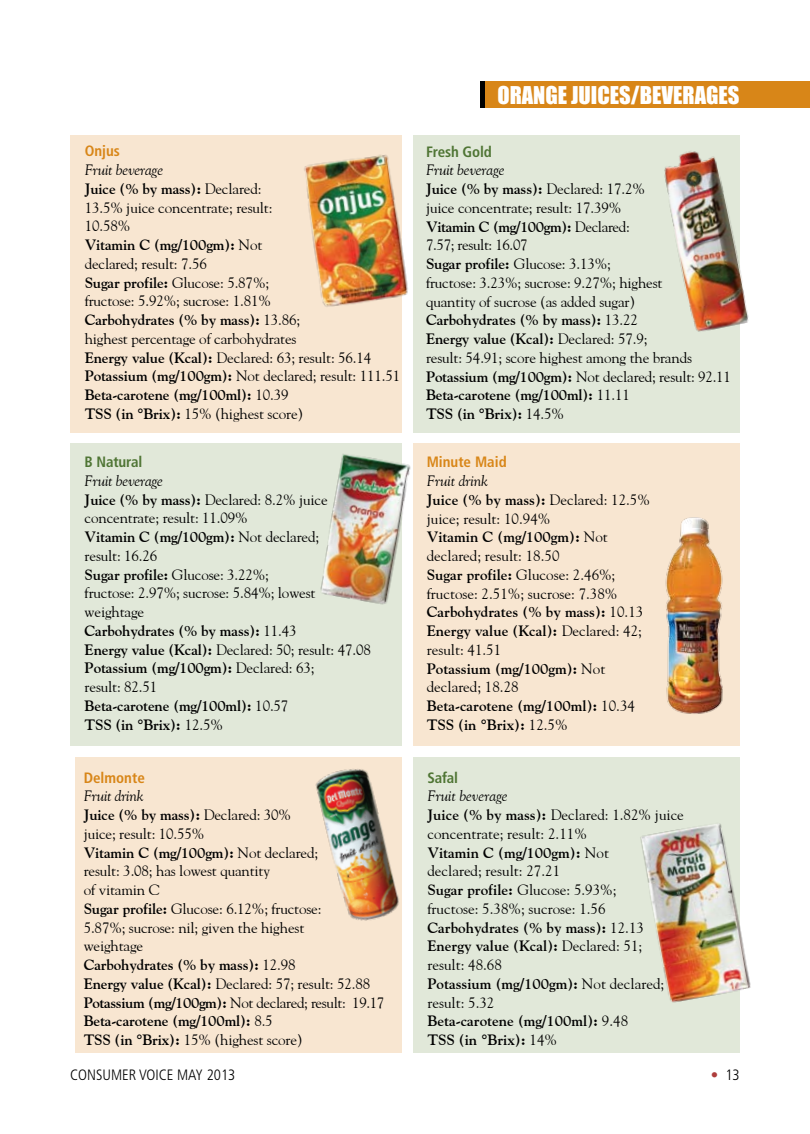
<style>
.page{position:relative;width:810px;height:1134px;background:#fff}
.page>*{position:absolute;margin:0;border:0;box-sizing:border-box;transform-origin:0 0}
.t1{font:22.5px "Impact";color:#fff}
.t2{font:15px/18.8px "Gaudiya";letter-spacing:-.01em;color:#000}
.t3{font:300 condensed 15px "Frutiger";color:#000}
.t4{font:700 condensed 15px "Frutiger";color:#d88618}
.t5{font:700 condensed 15px "Frutiger";letter-spacing:-.01em;color:#4f7534}
.s1{font-style:italic}
.s2{font-weight:700}
.s3{color:#ae3d3c}
</style>
<div class="page">
<div style="left:413px;top:757px;width:327px;height:296px;background:#e1e8d9"></div>
<div style="left:75px;top:757px;width:327px;height:296px;background:#f8e6d1"></div>
<div style="left:413px;top:135px;width:327px;height:297px;background:#e1e8d9"></div>
<img style="left:664px;top:151px;width:85px;height:181px">
<div style="left:70px;top:135px;width:332px;height:297px;background:#f8e6d1"></div>
<img style="left:304px;top:155px;width:104px;height:152px">
<div style="left:413px;top:443px;width:327px;height:303px;background:#f8e6d1"></div>
<img style="left:665px;top:517px;width:58px;height:197px">
<img style="left:315px;top:769px;width:84px;height:152px">
<img style="left:640px;top:823px;width:111px;height:180px">
<div style="left:70px;top:443px;width:332px;height:303px;background:#e1e8d9"></div>
<img style="left:320px;top:454px;width:91px;height:151px">
<svg style="left:480px;top:81px;width:6px;height:26px"></svg>
<div style="left:486px;top:81px;width:324px;height:26px;background:#d88618"></div>
<p class="t4" style="left:85px;top:142px;width:37px">Onjus</p>
<p class="t2" style="left:85px;top:160px;width:317px"><span class="s1">Fruit beverage<br></span><span class="s2">Juice (% by mass):</span> Declared:<br>13.5% juice concentrate; result:<br>10.58%<br><span class="s2">Vitamin C (mg/100gm):</span> Not<br>declared; result: 7.56<br><span class="s2">Sugar profile:</span> Glucose: 5.87%;<br>fructose: 5.92%; sucrose: 1.81%<br><span class="s2">Carbohydrates (% by mass):</span> 13.86;<br>highest percentage of carbohydrates<br><span class="s2">Energy value (Kcal):</span> Declared: 63; result: 56.14<br><span class="s2">Potassium (mg/100gm):</span> Not declared; result: 111.51<br><span class="s2">Beta-carotene (mg/100ml):</span> 10.39<br><span class="s2">TSS (in °Brix):</span> 15% (highest score)</p>
<p class="t5" style="left:85px;top:453px;width:59px">B Natural</p>
<p class="t2" style="left:85px;top:471px;width:288px"><span class="s1">Fruit beverage<br></span><span class="s2">Juice (% by mass):</span> Declared: 8.2% juice concentrate; result: 11.09%<br><span class="s2">Vitamin C (mg/100gm):</span> Not declared;<br>result: 16.26<br><span class="s2">Sugar profile:</span> Glucose: 3.22%;<br>fructose: 2.97%; sucrose: 5.84%; lowest weightage<br><span class="s2">Carbohydrates (% by mass):</span> 11.43<br><span class="s2">Energy value (Kcal):</span> Declared: 50; result: 47.08<br><span class="s2">Potassium (mg/100gm):</span> Declared: 63;<br>result: 82.51<br><span class="s2">Beta-carotene (mg/100ml):</span> 10.57<br><span class="s2">TSS (in °Brix):</span> 12.5%</p>
<p class="t4" style="left:84px;top:769px;width:63px">Delmonte</p>
<p class="t2" style="left:84px;top:786px;width:302px"><span class="s1">Fruit drink<br></span><span class="s2">Juice (% by mass):</span> Declared: 30%<br>juice; result: 10.55%<br><span class="s2">Vitamin C (mg/100gm):</span> Not declared;<br>result: 3.08; has lowest quantity<br>of vitamin C<br><span class="s2">Sugar profile:</span> Glucose: 6.12%; fructose:<br>5.87%; sucrose: nil; given the highest<br>weightage<br><span class="s2">Carbohydrates (% by mass):</span> 12.98<br><span class="s2">Energy value (Kcal):</span> Declared: 57; result: 52.88<br><span class="s2">Potassium (mg/100gm):</span> Not declared; result: 19.17<br><span class="s2">Beta-carotene (mg/100ml):</span> 8.5<br><span class="s2">TSS (in °Brix):</span> 15% (highest score)</p>
<h1 class="t1" style="left:497px;top:77px;width:244px">ORANGE JUICES/BEVERAGES</h1>
<p class="t5" style="left:426px;top:142px;width:67px">Fresh Gold</p>
<p class="t2" style="left:426px;top:160px;width:307px"><span class="s1">Fruit beverage<br></span><span class="s2">Juice (% by mass):</span> Declared: 17.2%<br>juice concentrate; result: 17.39%<br><span class="s2">Vitamin C (mg/100gm):</span> Declared:<br>7.57; result: 16.07<br><span class="s2">Sugar profile:</span> Glucose: 3.13%;<br>fructose: 3.23%; sucrose: 9.27%; highest<br>quantity of sucrose (as added sugar)<br><span class="s2">Carbohydrates (% by mass):</span> 13.22<br><span class="s2">Energy value (Kcal):</span> Declared: 57.9;<br>result: 54.91; score highest among the brands <span class="s2">Potassium (mg/100gm):</span> Not declared; result: 92.11<br><span class="s2">Beta-carotene (mg/100ml):</span> 11.11<br><span class="s2">TSS (in °Brix):</span> 14.5%</p>
<p class="t4" style="left:427px;top:453px;width:82px">Minute Maid</p>
<p class="t2" style="left:427px;top:471px;width:225px"><span class="s1">Fruit drink<br></span><span class="s2">Juice (% by mass):</span> Declared: 12.5% juice; result: 10.94%<br><span class="s2">Vitamin C (mg/100gm):</span> Not declared; result: 18.50<br><span class="s2">Sugar profile:</span> Glucose: 2.46%; fructose: 2.51%; sucrose: 7.38%<br><span class="s2">Carbohydrates (% by mass):</span> 10.13<br><span class="s2">Energy value (Kcal):</span> Declared: 42; result: 41.51<br><span class="s2">Potassium (mg/100gm):</span> Not declared; 18.28<br><span class="s2">Beta-carotene (mg/100ml):</span> 10.34<br><span class="s2">TSS (in °Brix):</span> 12.5%</p>
<p class="t5" style="left:427px;top:769px;width:32px">Safal</p>
<p class="t2" style="left:427px;top:786px;width:258px"><span class="s1">Fruit beverage<br></span><span class="s2">Juice (% by mass):</span> Declared: 1.82% juice concentrate; result: 2.11%<br><span class="s2">Vitamin C (mg/100gm):</span> Not<br>declared; result: 27.21<br><span class="s2">Sugar profile:</span> Glucose: 5.93%;<br>fructose: 5.38%; sucrose: 1.56<br><span class="s2">Carbohydrates (% by mass):</span> 12.13<br><span class="s2">Energy value (Kcal):</span> Declared: 51;<br>result: 48.68<br><span class="s2">Potassium (mg/100gm):</span> Not declared; result: 5.32<br><span class="s2">Beta-carotene (mg/100ml):</span> 9.48<br><span class="s2">TSS (in °Brix):</span> 14%</p>
<p class="t3" style="left:70px;top:1066px;width:167px">CONSUMER VOICE MAY 2013</p>
<p class="t3" style="left:711px;top:1066px;width:31px"><span class="s3">•</span> 13</p>
</div>
